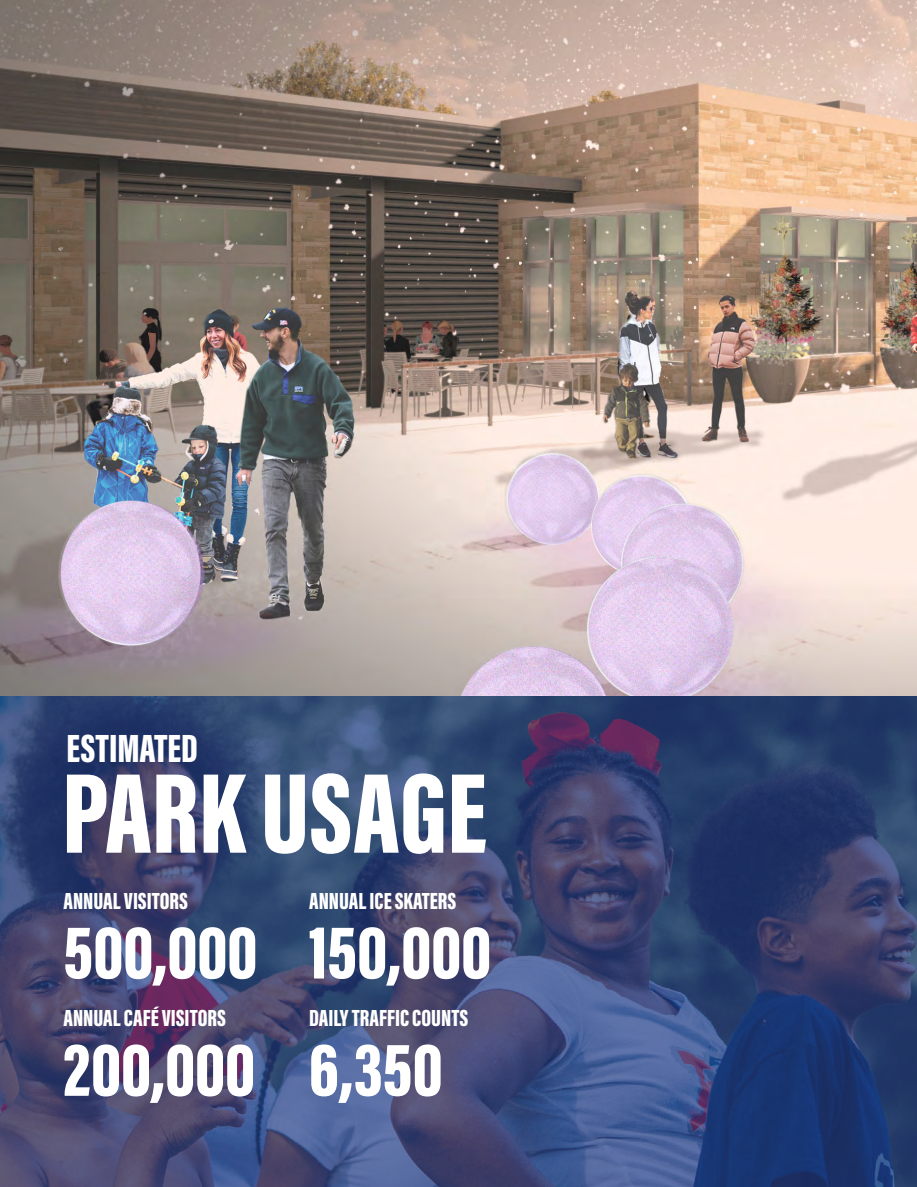
<style>
.page{position:relative;width:917px;height:1187px;background:#fff}
.page>*{position:absolute;margin:0;border:0;box-sizing:border-box;transform-origin:0 0}
.t1{font:900 117px "Acumin Pro Extra Cond";color:#fff}
.t2{font:900 78px "Acumin Pro Extra Cond";color:#fff}
.t3{font:900 40.5px "Acumin Pro Extra Cond";color:#fff}
.t4{font:900 24px "Acumin Pro Extra Cond";color:#fff}
</style>
<div class="page">
<img style="left:0;top:0;width:916px;height:696px">
<svg style="left:0;top:696px;width:916px;height:490px;background:#394673"></svg>
<p class="t3" style="left:66px;top:723px;width:133px">ESTIMATED</p>
<p class="t1" style="left:62px;top:741px;width:426px">PARK USAGE</p>
<p class="t4" style="left:63px;top:885px;width:126px">ANNUAL VISITORS</p>
<p class="t4" style="left:309px;top:885px;width:149px">ANNUAL ICE SKATERS</p>
<p class="t2" style="left:63px;top:904px;width:195px">500,000</p>
<p class="t2" style="left:309px;top:904px;width:183px">150,000</p>
<p class="t4" style="left:63px;top:1003px;width:164px">ANNUAL CAFÉ VISITORS</p>
<p class="t2" style="left:63px;top:1021px;width:193px">200,000</p>
<p class="t4" style="left:309px;top:1003px;width:160px">DAILY TRAFFIC COUNTS</p>
<p class="t2" style="left:309px;top:1021px;width:135px">6,350</p>
</div>
